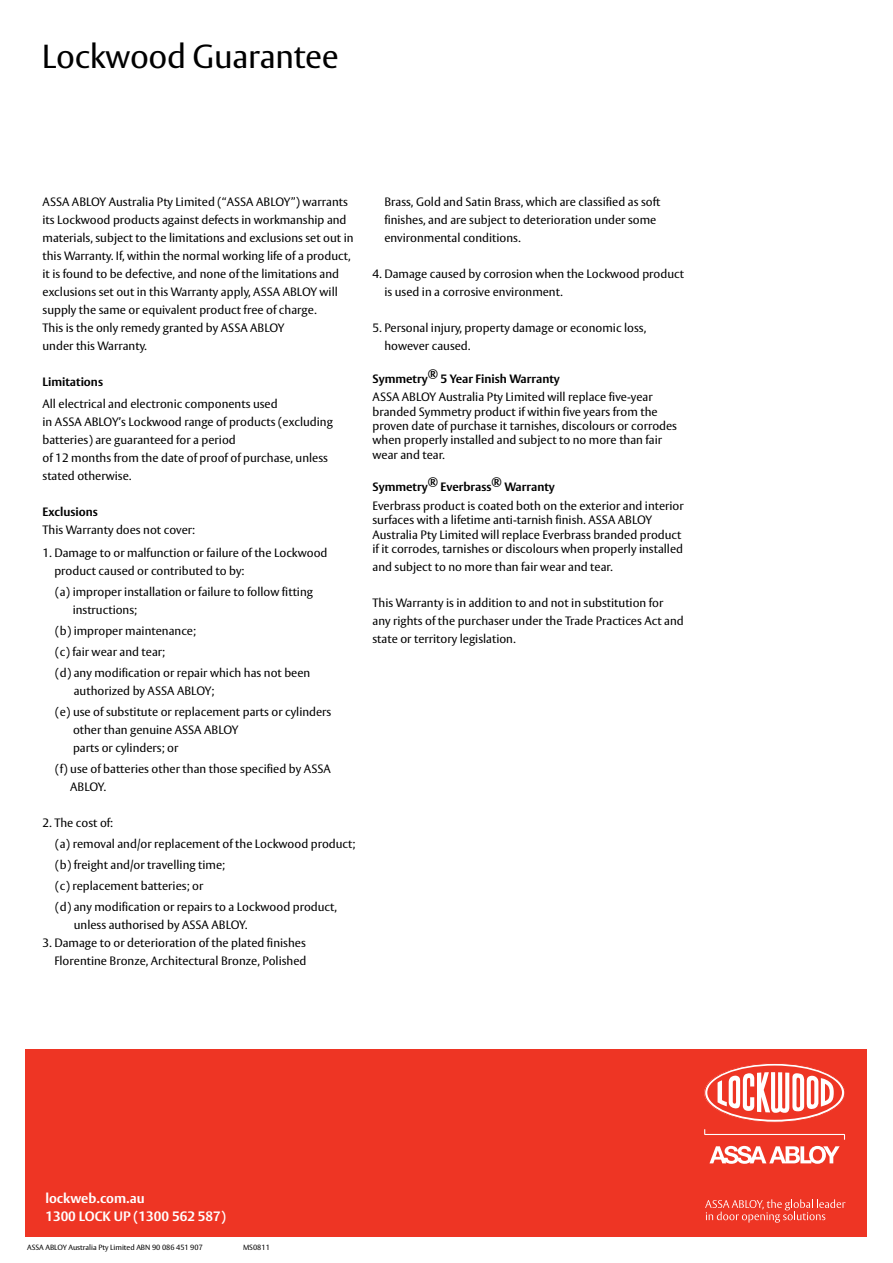
<style>
.page{position:relative;width:893px;height:1263px;background:#fff}
.page>*{position:absolute;margin:0;border:0;box-sizing:border-box;transform-origin:0 0}
.t1{font:33px "ASSA Vesta";letter-spacing:-.01em;color:#000}
.t2{font:700 13.5px/18px "ASSA Vesta";color:#fff}
.t3{font:12px/18px "ASSA Vesta";color:#000}
.t4{font:700 12px "ASSA Vesta";color:#000}
.t5{font:7.5px "ASSA Vesta";color:#000}
</style>
<div class="page">
<div style="left:26px;top:1050px;width:841px;height:187px;background:#ee3524"></div>
<svg style="left:704px;top:1063px;width:141px;height:60px"></svg>
<svg style="left:704px;top:1129px;width:141px;height:11px"></svg>
<svg style="left:709px;top:1146px;width:131px;height:18px"></svg>
<svg style="left:705px;top:1199px;width:140px;height:23px"></svg>
<h1 class="t1" style="left:42px;top:37px;width:298px">Lockwood Guarantee</h1>
<p class="t3" style="left:43px;top:193px;width:313px">ASSA ABLOY Australia Pty Limited (“ASSA ABLOY”) warrants its Lockwood products against defects in workmanship and materials, subject to the limitations and exclusions set out in this Warranty. If, within the normal working life of a product, it is found to be defective, and none of the limitations and exclusions set out in this Warranty apply, ASSA ABLOY will supply the same or equivalent product free of charge.<br>This is the only remedy granted by ASSA ABLOY<br>under this Warranty.</p>
<p class="t4" style="left:43px;top:375px;width:62px">Limitations</p>
<p class="t3" style="left:43px;top:396px;width:292px">All electrical and electronic components used<br>in ASSA ABLOY’s Lockwood range of products (excluding batteries) are guaranteed for a period<br>of 12 months from the date of proof of purchase, unless stated otherwise.</p>
<p class="t4" style="left:43px;top:505px;width:57px">Exclusions</p>
<p class="t3" style="left:43px;top:522px;width:154px">This Warranty does not cover:</p>
<p class="t3" style="left:54px;top:544px;width:275px;text-indent:-12px">1. Damage to or malfunction or failure of the Lockwood product caused or contributed to by:</p>
<p class="t3" style="left:73px;top:583px;width:242px;text-indent:-17px">(a) improper installation or failure to follow fitting instructions;</p>
<p class="t3" style="left:55px;top:620px;width:257px;line-height:21px">(b) improper maintenance;<br>(c) fair wear and tear;<br>(d) any modification or repair which has not been</p>
<p class="t3" style="left:55px;top:680px;width:278px;line-height:21px;text-indent:18px">authorized by ASSA ABLOY;<br>(e) use of substitute or replacement parts or cylinders</p>
<p class="t3" style="left:73px;top:721px;width:167px">other than genuine ASSA ABLOY parts or cylinders; or</p>
<p class="t3" style="left:70px;top:760px;width:262px;text-indent:-15px">(f) use of batteries other than those specified by ASSA<br>ABLOY.</p>
<p class="t3" style="left:55px;top:812px;width:302px;line-height:21px;text-indent:-13px">2. The cost of:<br>(a) removal and/or replacement of the Lockwood product; (b) freight and/or travelling time;<br>(c) replacement batteries; or<br>(d) any modification or repairs to a Lockwood product,</p>
<p class="t3" style="left:74px;top:916px;width:175px">unless authorised by ASSA ABLOY.</p>
<p class="t3" style="left:43px;top:934px;width:265px;text-align:right">3. Damage to or deterioration of the plated finishes<br>Florentine Bronze, Architectural Bronze, Polished</p>
<p class="t3" style="left:384px;top:193px;width:278px">Brass, Gold and Satin Brass, which are classified as soft finishes, and are subject to deterioration under some environmental conditions.</p>
<p class="t3" style="left:384px;top:265px;width:301px;text-indent:-12px">4. Damage caused by corrosion when the Lockwood product is used in a corrosive environment.</p>
<p class="t3" style="left:384px;top:319px;width:263px;text-indent:-12px">5. Personal injury, property damage or economic loss, however caused.</p>
<p class="t4" style="left:372px;top:371px;width:57px">Symmetry</p>
<p class="t4" style="left:428px;top:365px;width:12px">®</p>
<p class="t4" style="left:441px;top:371px;width:121px">5 Year Finish Warranty</p>
<p class="t3" style="left:372px;top:390px;width:306px;line-height:14.4px">ASSA ABLOY Australia Pty Limited will replace five-year branded Symmetry product if within five years from the proven date of purchase it tarnishes, discolours or corrodes when properly installed and subject to no more than fair wear and tear.</p>
<p class="t4" style="left:372px;top:480px;width:57px">Symmetry</p>
<p class="t4" style="left:428px;top:474px;width:12px">®</p>
<p class="t4" style="left:441px;top:480px;width:52px">Everbrass</p>
<p class="t4" style="left:491px;top:474px;width:12px">®</p>
<p class="t4" style="left:504px;top:480px;width:52px">Warranty</p>
<p class="t3" style="left:372px;top:499px;width:313px;line-height:14.4px">Everbrass product is coated both on the exterior and interior surfaces with a lifetime anti-tarnish finish. ASSA ABLOY Australia Pty Limited will replace Everbrass branded product if it corrodes, tarnishes or discolours when properly installed</p>
<p class="t3" style="left:372px;top:558px;width:242px">and subject to no more than fair wear and tear.</p>
<p class="t3" style="left:372px;top:594px;width:313px">This Warranty is in addition to and not in substitution for any rights of the purchaser under the Trade Practices Act and state or territory legislation.</p>
<p class="t2" style="left:45px;top:1190px;width:182px">lockweb.com.au<br>1300 LOCK UP (1300 562 587)</p>
<p class="t5" style="left:27px;top:1243px;width:177px">ASSA ABLOY Australia Pty Limited ABN 90 086 451 907</p>
<p class="t5" style="left:243px;top:1243px;width:28px">MS0811</p>
</div>
